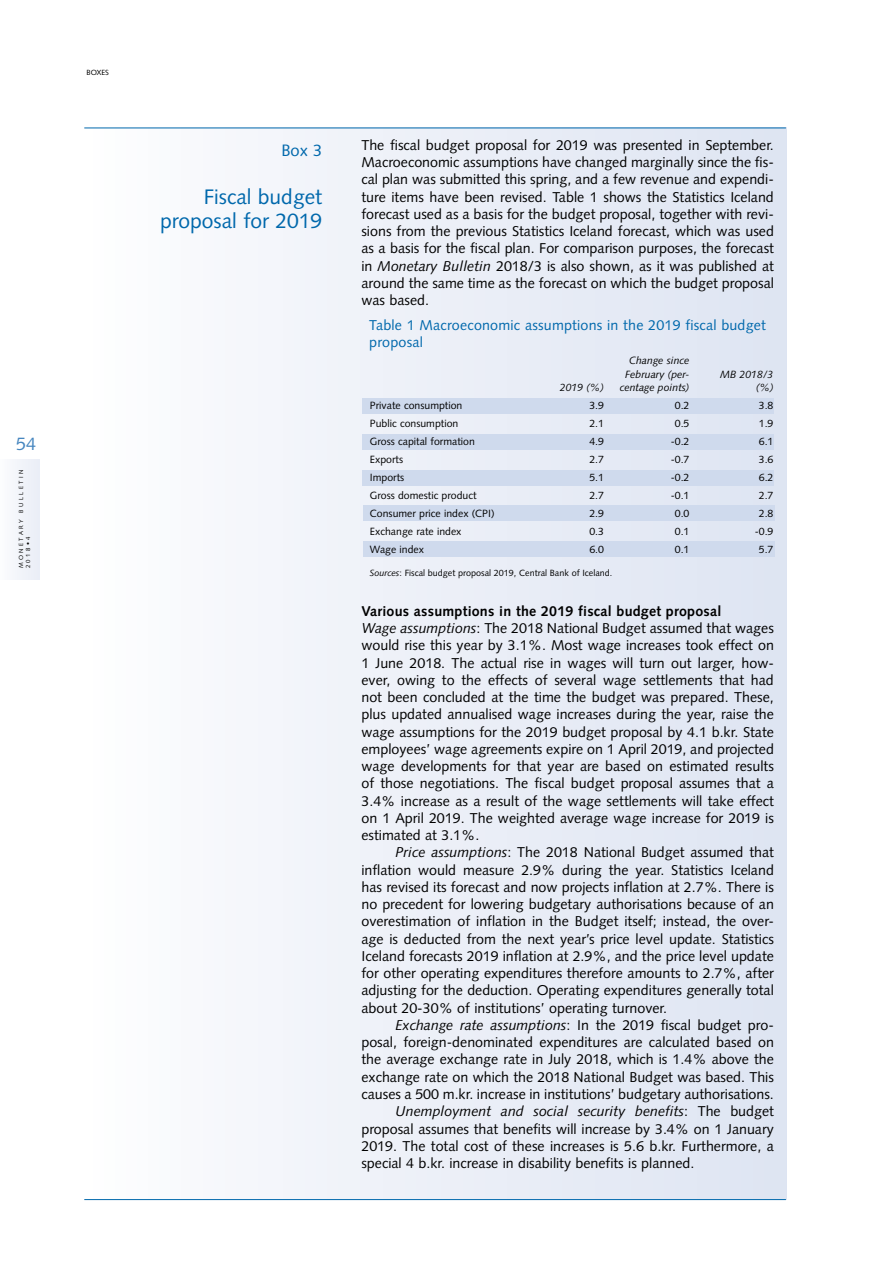
<style>
.page{position:relative;width:893px;height:1263px;background:#fff}
.page>*{position:absolute;margin:0;border:0;box-sizing:border-box;transform-origin:0 0}
.t1{font:21px/24px "Syntax LT Std";color:#0068ac;text-align:right}
.t2{font:18px "Syntax LT Std";color:#4686bf}
.t3{font:16.5px "Syntax LT Std";color:#0068ac}
.t4{font:14.25px/17.2px "Syntax LT Std";color:#000;text-align:justify}
.t5{font:14.25px/17.2px "Syntax LT Std";letter-spacing:.015em;color:#0068ac}
.t6{font:italic 14.25px "Syntax LT Std";color:#000}
.t7{font:10.5px "Syntax LT Std";color:#000}
.t8{font:italic 10.5px/13.5px "Syntax LT Std";color:#000;text-align:center}
.t9{font:9px "Syntax LT Std";color:#000}
.t10{font:7.5px "Syntax LT Std";color:#000}
.t11{font:6px/7.2px "Syntax LT Std";letter-spacing:.4em;color:#000}
.s1{font-style:italic}
.s2{font-weight:700}
.s3{font-style:normal}
</style>
<div class="page">
<div style="left:0;top:459px;width:39px;height:121px;background:#f2f5fa"></div>
<div style="left:85px;top:128px;width:702px;height:1071px;background:linear-gradient(to right,#fdfdfe,#dde4f2)"></div>
<hr style="left:84px;top:128px;width:702px;height:1px;background:#0068ac">
<hr style="left:84px;top:1199px;width:702px;height:1px;background:#0068ac">
<div style="left:363px;top:506px;width:412px;height:15px;background:#cfdaed"></div>
<div style="left:363px;top:542px;width:412px;height:15px;background:#cfdaed"></div>
<div style="left:362px;top:471px;width:412px;height:15px;background:#cfdaed"></div>
<div style="left:362px;top:398px;width:412px;height:16px;background:#cfdaed"></div>
<div style="left:362px;top:435px;width:412px;height:15px;background:#cfdaed"></div>
<p class="t10" style="left:87px;top:68px;width:24px">BOXES</p>
<p class="t2" style="left:16px;top:434px;width:22px">54</p>
<p class="t11" style="left:17px;top:568px;width:100px;rotate:-90deg">MONETARY BULLETIN<br>2018•4</p>
<p class="t3" style="left:281px;top:140px;width:42px">Box 3</p>
<h1 class="t1" style="left:160px;top:185px;width:164px">Fiscal budget proposal for 2019</h1>
<p class="t4" style="left:361px;top:136px;width:414px">The fiscal budget proposal for 2019 was presented in September.<br>Macroeconomic assumptions have changed marginally since the fis&shy;cal plan was submitted this spring, and a few revenue and expendi&shy;ture items have been revised. Table 1 shows the Statistics Iceland forecast used as a basis for the budget proposal, together with revi&shy;sions from the previous Statistics Iceland forecast, which was used as a basis for the fiscal plan. For comparison purposes, the forecast in <span class="s1">Monetary Bulletin</span> 2018/3 is also shown, as it was published at around the same time as the forecast on which the budget proposal was based.</p>
<p class="t5" style="left:369px;top:316px;width:398px">Table 1 Macroeconomic assumptions in the 2019 fiscal budget proposal</p>
<p class="t8" style="left:625px;top:354px;width:66px">Change since<br>February (per-</p>
<p class="t8" style="left:720px;top:368px;width:55px">MB 2018/3</p>
<p class="t8" style="left:560px;top:381px;width:46px">2019 (%)</p>
<p class="t8" style="left:620px;top:381px;width:71px">centage points)</p>
<p class="t8" style="left:756px;top:381px;width:19px">(%)</p>
<p class="t7" style="left:370px;top:400px;width:94px">Private consumption</p>
<p class="t7" style="left:589px;top:400px;width:16px">3.9</p>
<p class="t7" style="left:675px;top:400px;width:16px">0.2</p>
<p class="t7" style="left:759px;top:400px;width:16px">3.8</p>
<p class="t7" style="left:370px;top:418px;width:90px">Public consumption</p>
<p class="t7" style="left:589px;top:418px;width:16px">2.1</p>
<p class="t7" style="left:675px;top:418px;width:16px">0.5</p>
<p class="t7" style="left:759px;top:418px;width:16px">1.9</p>
<p class="t7" style="left:370px;top:436px;width:106px">Gross capital formation</p>
<p class="t7" style="left:589px;top:436px;width:16px">4.9</p>
<p class="t7" style="left:671px;top:436px;width:20px">-0.2</p>
<p class="t7" style="left:759px;top:436px;width:16px">6.1</p>
<p class="t7" style="left:370px;top:454px;width:35px">Exports</p>
<p class="t7" style="left:589px;top:454px;width:16px">2.7</p>
<p class="t7" style="left:671px;top:454px;width:20px">-0.7</p>
<p class="t7" style="left:759px;top:454px;width:16px">3.6</p>
<p class="t7" style="left:370px;top:472px;width:36px">Imports</p>
<p class="t7" style="left:589px;top:472px;width:16px">5.1</p>
<p class="t7" style="left:671px;top:472px;width:20px">-0.2</p>
<p class="t7" style="left:759px;top:472px;width:16px">6.2</p>
<p class="t7" style="left:370px;top:490px;width:108px">Gross domestic product</p>
<p class="t7" style="left:589px;top:490px;width:16px">2.7</p>
<p class="t7" style="left:671px;top:490px;width:20px">-0.1</p>
<p class="t7" style="left:759px;top:490px;width:16px">2.7</p>
<p class="t7" style="left:370px;top:508px;width:126px">Consumer price index (CPI)</p>
<p class="t7" style="left:589px;top:508px;width:16px">2.9</p>
<p class="t7" style="left:675px;top:508px;width:16px">0.0</p>
<p class="t7" style="left:759px;top:508px;width:16px">2.8</p>
<p class="t7" style="left:370px;top:526px;width:93px">Exchange rate index</p>
<p class="t7" style="left:589px;top:526px;width:16px">0.3</p>
<p class="t7" style="left:675px;top:526px;width:16px">0.1</p>
<p class="t7" style="left:755px;top:526px;width:20px">-0.9</p>
<p class="t7" style="left:370px;top:544px;width:56px">Wage index</p>
<p class="t7" style="left:589px;top:544px;width:16px">6.0</p>
<p class="t7" style="left:675px;top:544px;width:16px">0.1</p>
<p class="t7" style="left:759px;top:544px;width:16px">5.7</p>
<p class="t9" style="left:370px;top:567px;width:244px"><span class="s1">Sources</span>: Fiscal budget proposal 2019, Central Bank of Iceland.</p>
<p class="t4" style="left:361px;top:602px;width:414px;text-align:left"><span class="s2">Various assumptions in the 2019 fiscal budget proposal<br></span><span class="s1">Wage assumptions</span>: The 2018 National Budget assumed that wages would rise this year by 3.1%. Most wage increases took effect on 1 June 2018. The actual rise in wages will turn out larger, how&shy;ever, owing to the effects of several wage settlements that had not been concluded at the time the budget was prepared. These, plus updated annualised wage increases during the year, raise the wage assumptions for the 2019 budget proposal by 4.1 b.kr. State employees’ wage agreements expire on 1 April 2019, and projected wage developments for that year are based on estimated results of those negotiations. The fiscal budget proposal assumes that a 3.4% increase as a result of the wage settlements will take effect on 1 April 2019. The weighted average wage increase for 2019 is estimated at 3.1%.</p>
<p class="t4" style="left:361px;top:844px;width:414px;text-indent:34px"><span class="s1">Price assumptions</span>: The 2018 National Budget assumed that inflation would measure 2.9% during the year. Statistics Iceland has revised its forecast and now projects inflation at 2.7%. There is no precedent for lowering budgetary authorisations because of an overestimation of inflation in the Budget itself; instead, the over&shy;age is deducted from the next year’s price level update. Statistics Iceland forecasts 2019 inflation at 2.9%, and the price level update for other operating expenditures therefore amounts to 2.7%, after adjusting for the deduction. Operating expenditures generally total about 20-30% of institutions’ operating turnover.</p>
<p class="t4" style="left:395px;top:1016px;width:380px"><span class="s1">Exchange rate assumptions</span>: In the 2019 fiscal budget pro-</p>
<p class="t4" style="left:361px;top:1034px;width:414px">posal, foreign-denominated expenditures are calculated based on</p>
<p class="t4" style="left:361px;top:1051px;width:414px">the average exchange rate in July 2018, which is 1.4% above the</p>
<p class="t4" style="left:361px;top:1068px;width:414px">exchange rate on which the 2018 National Budget was based. This</p>
<p class="t4" style="left:361px;top:1085px;width:414px">causes a 500 m.kr. increase in institutions’ budgetary authorisations.</p>
<p class="t6" style="left:395px;top:1103px;width:380px">Unemployment and social security benefits<span class="s3">: The budget</span></p>
<p class="t4" style="left:361px;top:1120px;width:414px">proposal assumes that benefits will increase by 3.4% on 1 January</p>
<p class="t4" style="left:361px;top:1137px;width:414px">2019. The total cost of these increases is 5.6 b.kr. Furthermore, a</p>
<p class="t4" style="left:361px;top:1154px;width:334px">special 4 b.kr. increase in disability benefits is planned.</p>
</div>
